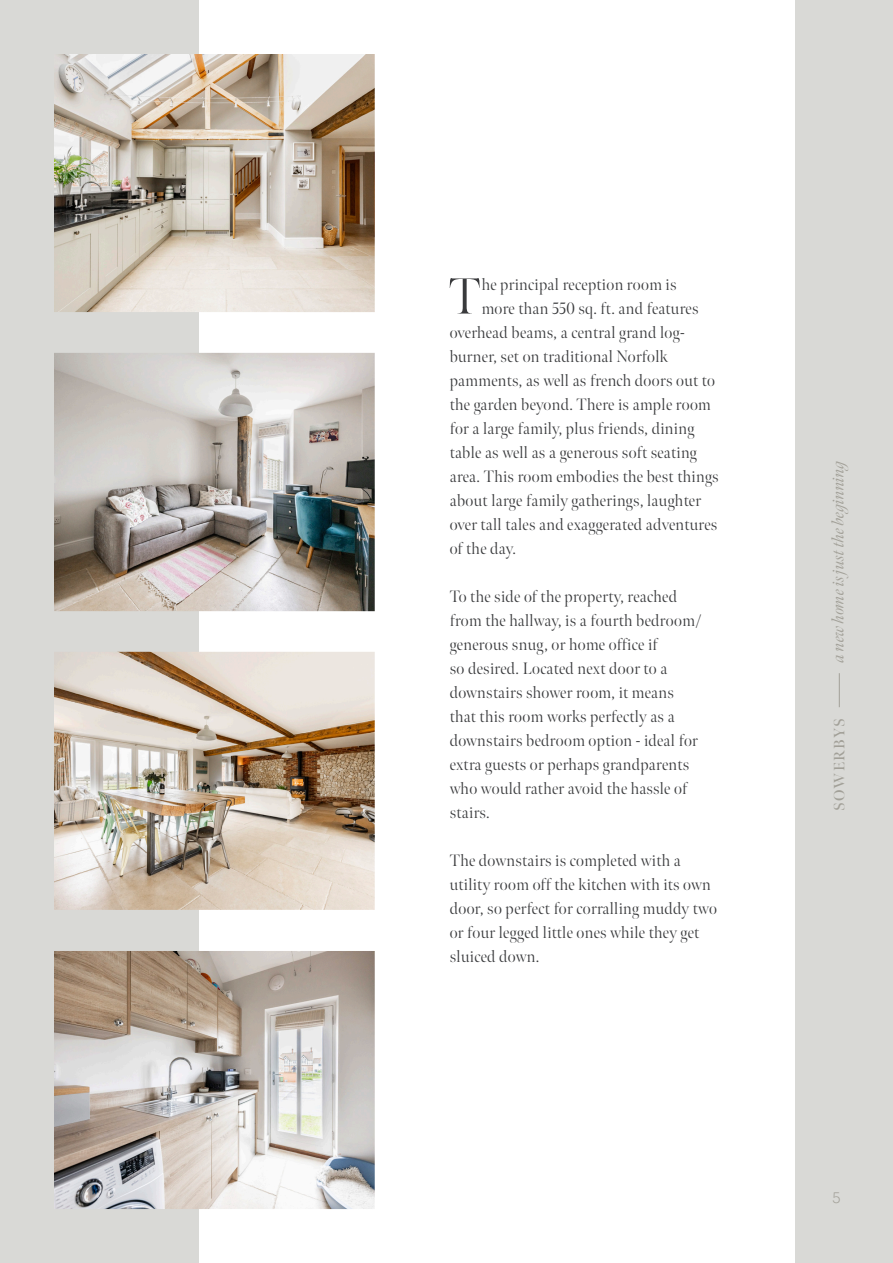
<style>
.page{position:relative;width:893px;height:1263px;background:#d9d9d6}
.page>*{position:absolute;margin:0;border:0;box-sizing:border-box;transform-origin:0 0}
.t1{font:300 51px "Meno Banner";color:#393a3c}
.t2{font:300 16.5px/24px "Meno Banner";letter-spacing:.02em;color:#393a3c}
.t3{font:italic 16.5px "Meno Banner";letter-spacing:-.01em;color:#a2a098}
.t4{font:600 15px "Meno Banner";letter-spacing:.08em;color:#a2a098}
.t5{font:300 15px "Quasimoda";color:#a2a098}
</style>
<div class="page">
<hr style="left:839px;top:673px;width:1px;height:34px;background:#a2a098">
<div style="left:199px;top:0;width:596px;height:1263px;background:#fff"></div>
<img style="left:54px;top:353px;width:321px;height:258px">
<img style="left:54px;top:951px;width:321px;height:258px">
<img style="left:54px;top:652px;width:321px;height:258px">
<img style="left:54px;top:54px;width:321px;height:258px">
<p class="t1" style="left:449px;top:265px;width:33px">T</p>
<p class="t2" style="left:482px;top:272px;width:196px">he principal reception room is</p>
<p class="t2" style="left:482px;top:296px;width:218px">more than 550 sq. ft. and features</p>
<p class="t2" style="left:450px;top:320px;width:237px">overhead beams, a central grand log-</p>
<p class="t2" style="left:450px;top:344px;width:220px">burner, set on traditional Norfolk</p>
<p class="t2" style="left:450px;top:368px;width:267px">pamments, as well as french doors out to</p>
<p class="t2" style="left:450px;top:392px;width:263px">the garden beyond. There is ample room</p>
<p class="t2" style="left:450px;top:416px;width:246px">for a large family, plus friends, dining</p>
<p class="t2" style="left:450px;top:440px;width:249px">table as well as a generous soft seating</p>
<p class="t2" style="left:450px;top:464px;width:271px">area. This room embodies the best things</p>
<p class="t2" style="left:450px;top:488px;width:253px">about large family gatherings, laughter</p>
<p class="t2" style="left:450px;top:512px;width:269px">over tall tales and exaggerated adventures</p>
<p class="t2" style="left:450px;top:536px;width:68px">of the day.</p>
<p class="t2" style="left:450px;top:584px;width:253px">To the side of the property, reached from the hallway, is a fourth bedroom/ generous snug, or home office if<br>so desired. Located next door to a downstairs shower room, it means that this room works perfectly as a downstairs bedroom option - ideal for extra guests or perhaps grandparents who would rather avoid the hassle of stairs.</p>
<p class="t2" style="left:450px;top:848px;width:269px">The downstairs is completed with a utility room off the kitchen with its own door, so perfect for corralling muddy two or four legged little ones while they get sluiced down.</p>
<p class="t3" style="left:828px;top:662px;width:206px;rotate:-90deg">a new home is just the beginning</p>
<p class="t4" style="left:830px;top:811px;width:94px;rotate:-90deg">SOWERBYS</p>
<p class="t5" style="left:832px;top:1187px;width:10px">5</p>
</div>
